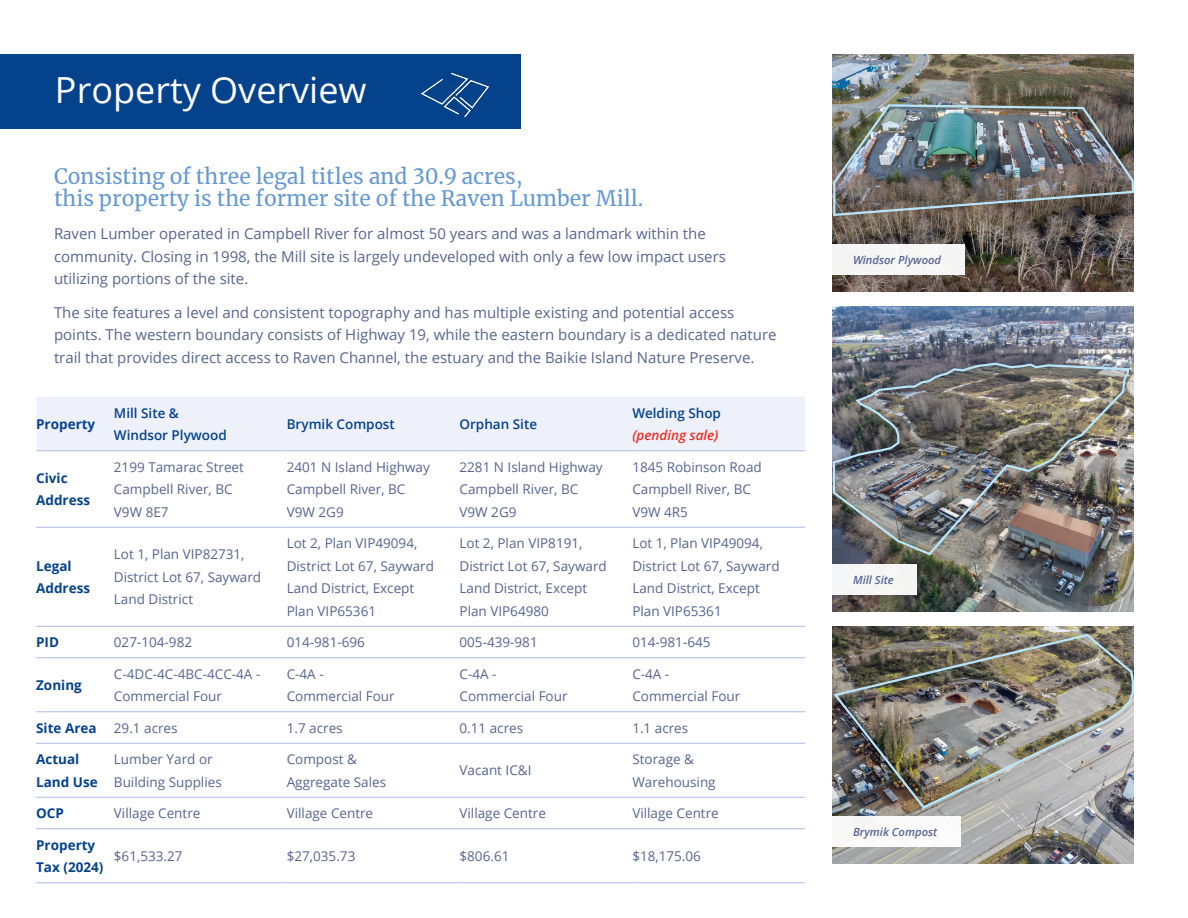
<style>
.page{position:relative;width:1188px;height:918px;background:#fff}
.page>*{position:absolute;margin:0;border:0;box-sizing:border-box;transform-origin:0 0}
.t1{font:36px "Open Sans";color:#fff}
.Body_Text_-_Dark_Grey_CMYK{font:21px/22.5px "Merriweather";color:#6599d1}
.Body_Text_-_Dark_Grey_CMYK-2{font:15px/22.5px "Open Sans";color:#576590}
.Body_Text_-_Dark_Grey_CMYK-3{font:13.5px/22.5px "Open Sans";color:#576590}
.Body_Text_-_Dark_Grey_CMYK-4{font:700 13.5px/22.5px "Open Sans";color:#05428c}
.Body_Text_-_Dark_Grey_CMYK-5{font:600 13.5px/22.5px "Open Sans";color:#05428c}
.Body_Text_-_Dark_Grey_CMYK-6{font:italic 600 13.5px/22.5px "Open Sans";color:#ee2e22}
.Body_Text_-_Dark_Grey_CMYK-7{font:italic 600 11.25px "Open Sans";color:#576590}
.s1{font-style:normal;color:#05428c}
</style>
<div class="page">
<img style="left:833px;top:54px;width:301px;height:237px">
<img style="left:833px;top:307px;width:301px;height:304px">
<img style="left:833px;top:627px;width:301px;height:237px">
<img style="left:832px;top:362px;width:299px;height:195px">
<img style="left:832px;top:633px;width:302px;height:177px">
<div style="left:830px;top:244px;width:134px;height:31px;background:#f6f5f5"></div>
<div style="left:830px;top:564px;width:87px;height:30px;background:#f6f6f6"></div>
<div style="left:830px;top:817px;width:131px;height:30px;background:#fff"></div>
<div style="left:36px;top:397px;width:769px;height:53px;background:#eef1fa"></div>
<hr style="left:36px;top:527px;width:78px;height:1px;background:#acbbe8">
<hr style="left:114px;top:527px;width:173px;height:1px;background:#acbbe8">
<hr style="left:287px;top:527px;width:173px;height:1px;background:#acbbe8">
<hr style="left:460px;top:527px;width:172px;height:1px;background:#acbbe8">
<hr style="left:632px;top:527px;width:173px;height:1px;background:#acbbe8">
<hr style="left:36px;top:626px;width:78px;height:1px;background:#acbbe8">
<hr style="left:114px;top:626px;width:173px;height:1px;background:#acbbe8">
<hr style="left:287px;top:626px;width:173px;height:1px;background:#acbbe8">
<hr style="left:460px;top:626px;width:172px;height:1px;background:#acbbe8">
<hr style="left:632px;top:626px;width:173px;height:1px;background:#acbbe8">
<hr style="left:36px;top:657px;width:78px;height:1px;background:#acbbe8">
<hr style="left:114px;top:657px;width:173px;height:1px;background:#acbbe8">
<hr style="left:287px;top:657px;width:173px;height:1px;background:#acbbe8">
<hr style="left:460px;top:657px;width:172px;height:1px;background:#acbbe8">
<hr style="left:632px;top:657px;width:173px;height:1px;background:#acbbe8">
<hr style="left:36px;top:711px;width:78px;height:1px;background:#acbbe8">
<hr style="left:114px;top:711px;width:173px;height:1px;background:#acbbe8">
<hr style="left:287px;top:711px;width:173px;height:1px;background:#acbbe8">
<hr style="left:460px;top:711px;width:172px;height:1px;background:#acbbe8">
<hr style="left:632px;top:711px;width:173px;height:1px;background:#acbbe8">
<hr style="left:36px;top:743px;width:78px;height:1px;background:#acbbe8">
<hr style="left:114px;top:743px;width:173px;height:1px;background:#acbbe8">
<hr style="left:287px;top:743px;width:173px;height:1px;background:#acbbe8">
<hr style="left:460px;top:743px;width:172px;height:1px;background:#acbbe8">
<hr style="left:632px;top:743px;width:173px;height:1px;background:#acbbe8">
<hr style="left:36px;top:797px;width:78px;height:1px;background:#acbbe8">
<hr style="left:114px;top:797px;width:173px;height:1px;background:#acbbe8">
<hr style="left:287px;top:797px;width:173px;height:1px;background:#acbbe8">
<hr style="left:460px;top:797px;width:172px;height:1px;background:#acbbe8">
<hr style="left:632px;top:797px;width:173px;height:1px;background:#acbbe8">
<hr style="left:36px;top:828px;width:78px;height:1px;background:#acbbe8">
<hr style="left:114px;top:828px;width:173px;height:1px;background:#acbbe8">
<hr style="left:287px;top:828px;width:173px;height:1px;background:#acbbe8">
<hr style="left:460px;top:828px;width:172px;height:1px;background:#acbbe8">
<hr style="left:632px;top:828px;width:173px;height:1px;background:#acbbe8">
<hr style="left:36px;top:882px;width:78px;height:1px;background:#acbbe8">
<hr style="left:114px;top:882px;width:173px;height:1px;background:#acbbe8">
<hr style="left:287px;top:882px;width:173px;height:1px;background:#acbbe8">
<hr style="left:460px;top:882px;width:172px;height:1px;background:#acbbe8">
<hr style="left:632px;top:882px;width:173px;height:1px;background:#acbbe8">
<hr style="left:36px;top:450px;width:78px;height:1px;background:#acbbe8">
<hr style="left:114px;top:450px;width:173px;height:1px;background:#acbbe8">
<hr style="left:287px;top:450px;width:173px;height:1px;background:#acbbe8">
<hr style="left:460px;top:450px;width:172px;height:1px;background:#acbbe8">
<hr style="left:632px;top:450px;width:173px;height:1px;background:#acbbe8">
<img style="left:832px;top:102px;width:303px;height:115px">
<div style="left:0;top:54px;width:521px;height:75px;background:#05428c"></div>
<img style="left:420px;top:72px;width:70px;height:46px">
<p class="t1" style="left:55px;top:65px;width:313px">Property Overview</p>
<p class="Body_Text_-_Dark_Grey_CMYK" style="left:54px;top:164px;width:591px">Consisting of three legal titles and 30.9 acres,<br>this property is the former site of the Raven Lumber Mill.</p>
<p class="Body_Text_-_Dark_Grey_CMYK-2" style="left:54px;top:222px;width:673px">Raven Lumber operated in Campbell River for almost 50 years and was a landmark within the community. Closing in 1998, the Mill site is largely undeveloped with only a few low impact users utilizing portions of the site.</p>
<p class="Body_Text_-_Dark_Grey_CMYK-2" style="left:54px;top:301px;width:724px">The site features a level and consistent topography and has multiple existing and potential access points. The western boundary consists of Highway 19, while the eastern boundary is a dedicated nature trail that provides direct access to Raven Channel, the estuary and the Baikie Island Nature Preserve.</p>
<p class="Body_Text_-_Dark_Grey_CMYK-4" style="left:36px;top:412px;width:61px">Property</p>
<p class="Body_Text_-_Dark_Grey_CMYK-5" style="left:114px;top:401px;width:114px">Mill Site &amp;<br>Windsor Plywood</p>
<p class="Body_Text_-_Dark_Grey_CMYK-5" style="left:287px;top:413px;width:110px">Brymik Compost</p>
<p class="Body_Text_-_Dark_Grey_CMYK-5" style="left:460px;top:413px;width:79px">Orphan Site</p>
<p class="Body_Text_-_Dark_Grey_CMYK-6" style="left:632px;top:401px;width:90px"><span class="s1">Welding Shop </span>(pending sale)</p>
<p class="Body_Text_-_Dark_Grey_CMYK-4" style="left:36px;top:466px;width:55px">Civic<br>Address</p>
<p class="Body_Text_-_Dark_Grey_CMYK-3" style="left:114px;top:455px;width:131px">2199 Tamarac Street<br>Campbell River, BC<br>V9W 8E7</p>
<p class="Body_Text_-_Dark_Grey_CMYK-3" style="left:287px;top:455px;width:145px">2401 N Island Highway<br>Campbell River, BC<br>V9W 2G9</p>
<p class="Body_Text_-_Dark_Grey_CMYK-3" style="left:460px;top:455px;width:145px">2281 N Island Highway<br>Campbell River, BC<br>V9W 2G9</p>
<p class="Body_Text_-_Dark_Grey_CMYK-3" style="left:632px;top:455px;width:131px">1845 Robinson Road<br>Campbell River, BC<br>V9W 4R5</p>
<p class="Body_Text_-_Dark_Grey_CMYK-4" style="left:36px;top:554px;width:55px">Legal<br>Address</p>
<p class="Body_Text_-_Dark_Grey_CMYK-3" style="left:114px;top:543px;width:149px">Lot 1, Plan VIP82731,<br>District Lot 67, Sayward<br>Land District</p>
<p class="Body_Text_-_Dark_Grey_CMYK-3" style="left:287px;top:532px;width:149px">Lot 2, Plan VIP49094,<br>District Lot 67, Sayward<br>Land District, Except<br>Plan VIP65361</p>
<p class="Body_Text_-_Dark_Grey_CMYK-3" style="left:460px;top:532px;width:149px">Lot 2, Plan VIP8191,<br>District Lot 67, Sayward<br>Land District, Except<br>Plan VIP64980</p>
<p class="Body_Text_-_Dark_Grey_CMYK-3" style="left:632px;top:532px;width:149px">Lot 1, Plan VIP49094,<br>District Lot 67, Sayward<br>Land District, Except<br>Plan VIP65361</p>
<p class="Body_Text_-_Dark_Grey_CMYK-4" style="left:36px;top:631px;width:24px">PID</p>
<p class="Body_Text_-_Dark_Grey_CMYK-3" style="left:114px;top:631px;width:80px">027-104-982</p>
<p class="Body_Text_-_Dark_Grey_CMYK-3" style="left:287px;top:631px;width:80px">014-981-696</p>
<p class="Body_Text_-_Dark_Grey_CMYK-3" style="left:460px;top:631px;width:80px">005-439-981</p>
<p class="Body_Text_-_Dark_Grey_CMYK-3" style="left:632px;top:631px;width:80px">014-981-645</p>
<p class="Body_Text_-_Dark_Grey_CMYK-4" style="left:36px;top:673px;width:47px">Zoning</p>
<p class="Body_Text_-_Dark_Grey_CMYK-3" style="left:114px;top:662px;width:148px">C-4DC-4C-4BC-4CC-4A -<br>Commercial Four</p>
<p class="Body_Text_-_Dark_Grey_CMYK-3" style="left:287px;top:662px;width:110px">C-4A -<br>Commercial Four</p>
<p class="Body_Text_-_Dark_Grey_CMYK-3" style="left:460px;top:662px;width:110px">C-4A -<br>Commercial Four</p>
<p class="Body_Text_-_Dark_Grey_CMYK-3" style="left:632px;top:662px;width:110px">C-4A -<br>Commercial Four</p>
<p class="Body_Text_-_Dark_Grey_CMYK-4" style="left:36px;top:716px;width:62px">Site Area</p>
<p class="Body_Text_-_Dark_Grey_CMYK-3" style="left:114px;top:716px;width:65px">29.1 acres</p>
<p class="Body_Text_-_Dark_Grey_CMYK-3" style="left:287px;top:716px;width:57px">1.7 acres</p>
<p class="Body_Text_-_Dark_Grey_CMYK-3" style="left:460px;top:716px;width:65px">0.11 acres</p>
<p class="Body_Text_-_Dark_Grey_CMYK-3" style="left:632px;top:716px;width:57px">1.1 acres</p>
<p class="Body_Text_-_Dark_Grey_CMYK-4" style="left:36px;top:748px;width:63px">Actual<br>Land Use</p>
<p class="Body_Text_-_Dark_Grey_CMYK-3" style="left:114px;top:748px;width:109px">Lumber Yard or<br>Building Supplies</p>
<p class="Body_Text_-_Dark_Grey_CMYK-3" style="left:287px;top:748px;width:101px">Compost &amp;<br>Aggregate Sales</p>
<p class="Body_Text_-_Dark_Grey_CMYK-3" style="left:460px;top:759px;width:73px">Vacant IC&amp;I</p>
<p class="Body_Text_-_Dark_Grey_CMYK-3" style="left:632px;top:748px;width:85px">Storage &amp;<br>Warehousing</p>
<p class="Body_Text_-_Dark_Grey_CMYK-4" style="left:36px;top:802px;width:29px">OCP</p>
<p class="Body_Text_-_Dark_Grey_CMYK-3" style="left:114px;top:802px;width:88px">Village Centre</p>
<p class="Body_Text_-_Dark_Grey_CMYK-3" style="left:287px;top:802px;width:88px">Village Centre</p>
<p class="Body_Text_-_Dark_Grey_CMYK-3" style="left:460px;top:802px;width:88px">Village Centre</p>
<p class="Body_Text_-_Dark_Grey_CMYK-3" style="left:632px;top:802px;width:88px">Village Centre</p>
<p class="Body_Text_-_Dark_Grey_CMYK-4" style="left:36px;top:833px;width:69px">Property<br>Tax (2024)</p>
<p class="Body_Text_-_Dark_Grey_CMYK-3" style="left:114px;top:844px;width:70px">$61,533.27</p>
<p class="Body_Text_-_Dark_Grey_CMYK-3" style="left:287px;top:844px;width:70px">$27,035.73</p>
<p class="Body_Text_-_Dark_Grey_CMYK-3" style="left:460px;top:844px;width:51px">$806.61</p>
<p class="Body_Text_-_Dark_Grey_CMYK-3" style="left:632px;top:844px;width:70px">$18,175.06</p>
<p class="Body_Text_-_Dark_Grey_CMYK-7" style="left:853px;top:252px;width:90px">Windsor Plywood</p>
<p class="Body_Text_-_Dark_Grey_CMYK-7" style="left:853px;top:572px;width:42px">Mill Site</p>
<p class="Body_Text_-_Dark_Grey_CMYK-7" style="left:853px;top:824px;width:86px">Brymik Compost</p>
</div>
